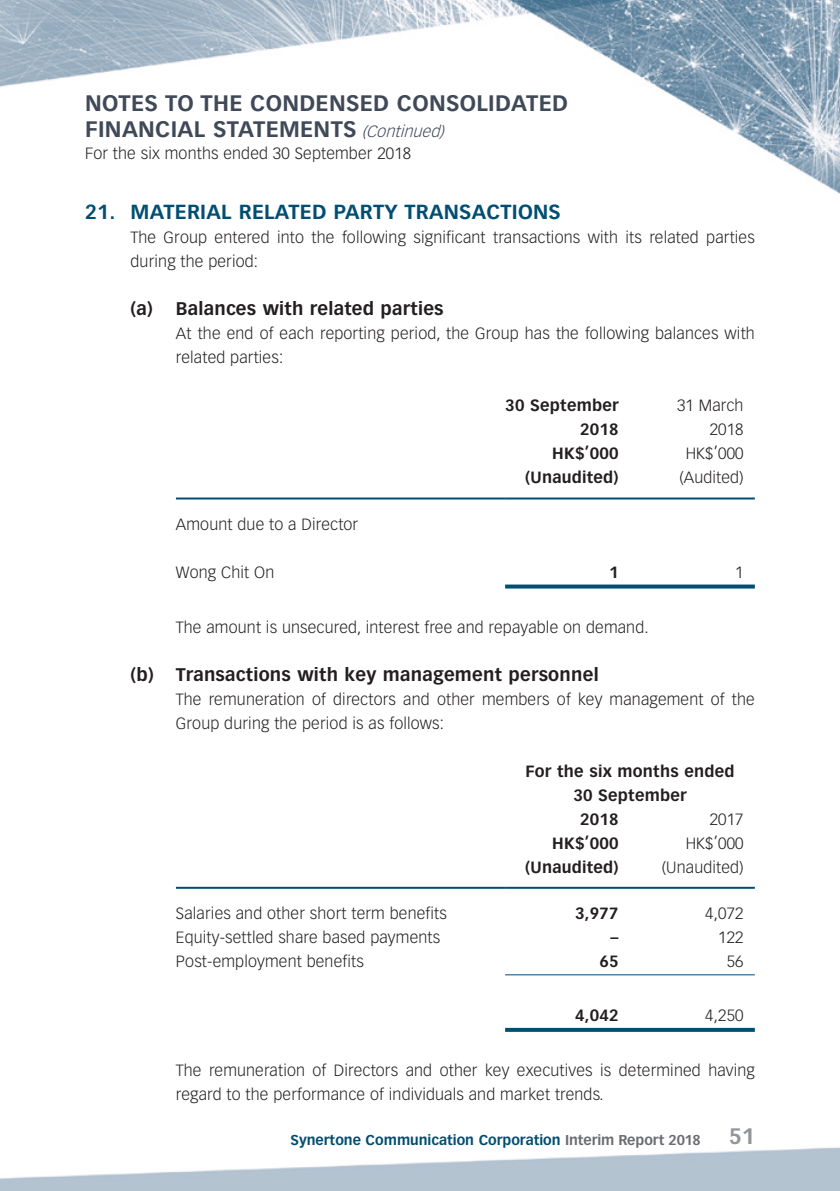
<style>
.page{position:relative;width:840px;height:1191px;background:#fff}
.page>*{position:absolute;margin:0;border:0;box-sizing:border-box;transform-origin:0 0}
.t1{font:700 22px/26.2px "Vectora LT Std";letter-spacing:.015em;color:#404957}
.t2{font:700 22px "Vectora LT Std";color:#939598}
.Heading_1{font:700 20px "Vectora LT Std";letter-spacing:.015em;color:#004e72}
.Heading_2{font:700 18px "Vectora LT Std";letter-spacing:.015em;color:#231f20}
.Body_Text{font:300 16px/24px "Vectora LT Std";letter-spacing:.01em;color:#231f20}
.Body_Text-2{font:700 16px "Vectora LT Std";letter-spacing:.015em;color:#231f20}
.t3{font:700 14px "Vectora LT Std";color:#004e72}
.s1{font-weight:300;font-style:italic;font-size:16px}
.s2{color:#6c6d70}
</style>
<div class="page">
<img style="left:0;top:0;width:839px;height:1191px">
<hr style="left:176px;top:497px;width:329px;height:2px;background:#004e72">
<hr style="left:505px;top:497px;width:124px;height:2px;background:#004e72">
<hr style="left:629px;top:497px;width:125px;height:2px;background:#004e72">
<svg style="left:505px;top:584px;width:124px;height:4px"></svg>
<svg style="left:629px;top:584px;width:125px;height:4px"></svg>
<hr style="left:176px;top:886px;width:329px;height:2px;background:#004e72">
<hr style="left:505px;top:886px;width:124px;height:2px;background:#004e72">
<hr style="left:629px;top:886px;width:125px;height:2px;background:#004e72">
<hr style="left:505px;top:974px;width:124px;height:1px;background:#004e72">
<hr style="left:629px;top:974px;width:125px;height:1px;background:#004e72">
<svg style="left:505px;top:1027px;width:124px;height:4px"></svg>
<svg style="left:629px;top:1027px;width:125px;height:4px"></svg>
<h1 class="t1" style="left:85px;top:90px;width:484px">NOTES TO THE CONDENSED CONSOLIDATED<br>FINANCIAL STATEMENTS <span class="s1">(Continued)</span></h1>
<p class="Body_Text" style="left:85px;top:142px;width:327px">For the six months ended 30 September 2018</p>
<p class="Heading_1" style="left:85px;top:200px;width:477px">21. MATERIAL RELATED PARTY TRANSACTIONS</p>
<p class="Body_Text" style="left:130px;top:226px;width:625px">The Group entered into the following significant transactions with its related parties during the period:</p>
<p class="Heading_2" style="left:130px;top:298px;width:314px">(a) Balances with related parties</p>
<p class="Body_Text" style="left:176px;top:322px;width:580px">At the end of each reporting period, the Group has the following balances with related parties:</p>
<p class="Body_Text-2" style="left:505px;top:396px;width:115px">30 September</p>
<p class="Body_Text-2" style="left:579px;top:420px;width:40px">2018</p>
<p class="Body_Text" style="left:676px;top:394px;width:68px">31 March</p>
<p class="Body_Text" style="left:709px;top:418px;width:35px">2018</p>
<p class="Body_Text-2" style="left:552px;top:444px;width:68px">HK$’000</p>
<p class="Body_Text" style="left:685px;top:442px;width:59px">HK$’000</p>
<p class="Body_Text-2" style="left:525px;top:468px;width:95px">(Unaudited)</p>
<p class="Body_Text" style="left:679px;top:466px;width:65px">(Audited)</p>
<p class="Body_Text" style="left:176px;top:512px;width:184px">Amount due to a Director</p>
<p class="Body_Text" style="left:176px;top:560px;width:100px">Wong Chit On</p>
<p class="Body_Text-2" style="left:608px;top:562px;width:11px">1</p>
<p class="Body_Text" style="left:734px;top:560px;width:10px">1</p>
<p class="Body_Text" style="left:176px;top:615px;width:474px">The amount is unsecured, interest free and repayable on demand.</p>
<p class="Heading_2" style="left:130px;top:663px;width:469px">(b) Transactions with key management personnel</p>
<p class="Body_Text" style="left:176px;top:687px;width:580px">The remuneration of directors and other members of key management of the<br>Group during the period is as follows:</p>
<p class="Body_Text-2" style="left:525px;top:761px;width:210px">For the six months ended</p>
<p class="Body_Text-2" style="left:573px;top:785px;width:115px">30 September</p>
<p class="Body_Text-2" style="left:579px;top:809px;width:40px">2018</p>
<p class="Body_Text" style="left:709px;top:807px;width:35px">2017</p>
<p class="Body_Text-2" style="left:552px;top:833px;width:68px">HK$’000</p>
<p class="Body_Text" style="left:685px;top:831px;width:59px">HK$’000</p>
<p class="Body_Text-2" style="left:525px;top:857px;width:95px">(Unaudited)</p>
<p class="Body_Text" style="left:661px;top:855px;width:83px">(Unaudited)</p>
<p class="Body_Text" style="left:176px;top:901px;width:272px">Salaries and other short term benefits</p>
<p class="Body_Text-2" style="left:574px;top:904px;width:45px">3,977</p>
<p class="Body_Text" style="left:705px;top:901px;width:40px">4,072</p>
<p class="Body_Text" style="left:176px;top:925px;width:265px">Equity-settled share based payments</p>
<p class="Body_Text-2" style="left:610px;top:928px;width:9px">–</p>
<p class="Body_Text" style="left:717px;top:925px;width:27px">122</p>
<p class="Body_Text" style="left:176px;top:949px;width:189px">Post-employment benefits</p>
<p class="Body_Text-2" style="left:599px;top:952px;width:21px">65</p>
<p class="Body_Text" style="left:726px;top:949px;width:18px">56</p>
<p class="Body_Text-2" style="left:574px;top:1006px;width:45px">4,042</p>
<p class="Body_Text" style="left:705px;top:1003px;width:40px">4,250</p>
<p class="Body_Text" style="left:176px;top:1058px;width:580px">The remuneration of Directors and other key executives is determined having regard to the performance of individuals and market trends.</p>
<p class="t3" style="left:290px;top:1131px;width:411px">Synertone Communication Corporation <span class="s2">Interim Report 2018</span></p>
<h1 class="t2" style="left:728px;top:1123px;width:28px">51</h1>
</div>
